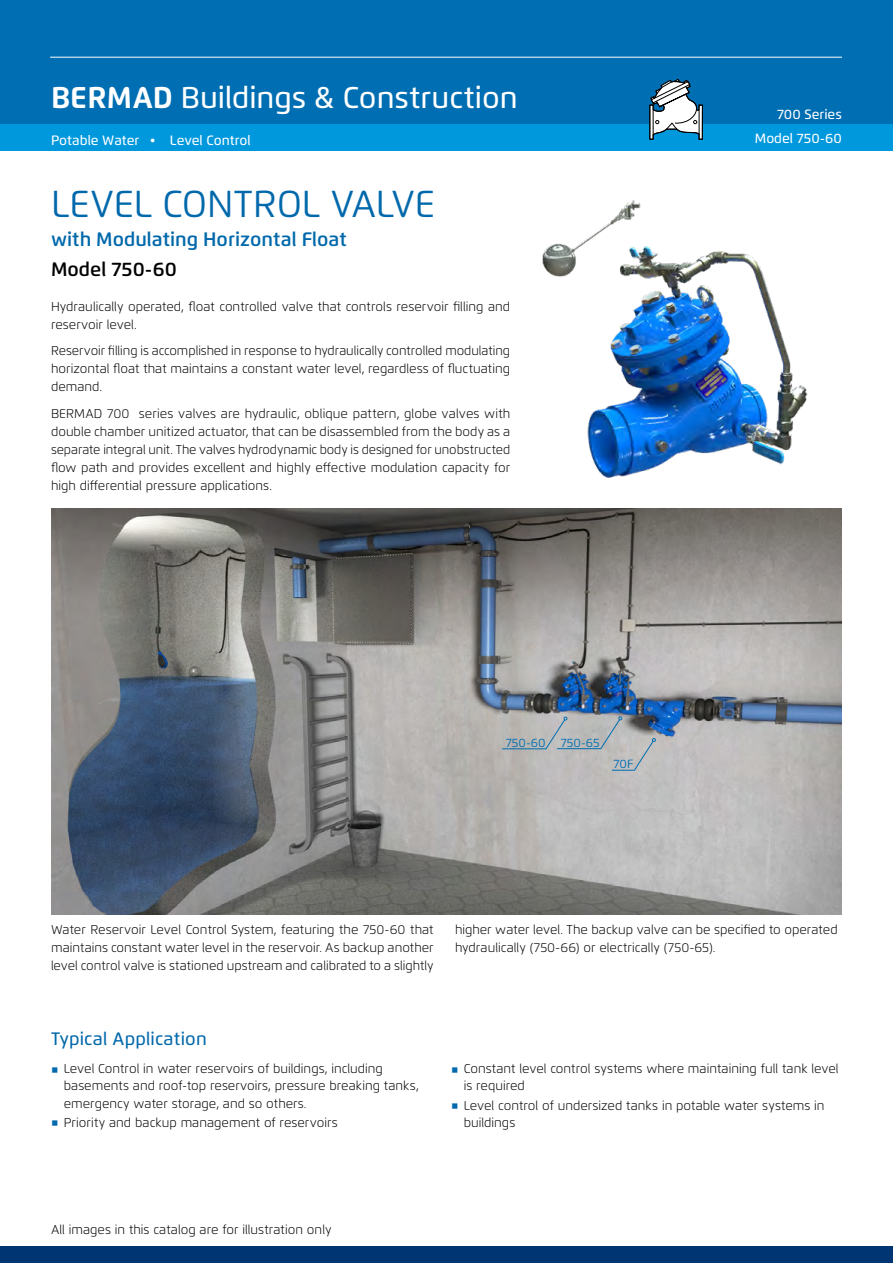
<style>
.page{position:relative;width:893px;height:1263px;background:#fff}
.page>*{position:absolute;margin:0;border:0;box-sizing:border-box;transform-origin:0 0}
.t1{font:37.5px "Flexo";letter-spacing:-.005em;color:#0068ab}
.t2{font:500 30px "Flexo";color:#fff}
.t3{font:600 19.5px "Flexo";color:#0068ab}
.t4{font:600 19.5px "Flexo";color:#000}
.t5{font:500 18px "Flexo";letter-spacing:.01em;color:#0068ab}
.t6{font:500 13.5px "Flexo";color:#fff}
.t7{font:300 12.75px/18px "Flexo";color:#000}
.t8{font:12px "Flexo";letter-spacing:.005em;color:#006eb2}
.s1{font-weight:700}
</style>
<div class="page">
<div style="left:0;top:0;width:893px;height:125px;background:#006eb2"></div>
<div style="left:0;top:125px;width:893px;height:26px;background:#0098dd"></div>
<hr style="left:50px;top:57px;width:792px;height:1px;background:#fff">
<svg style="left:649px;top:79px;width:54px;height:61px"></svg>
<div style="left:699px;top:105px;width:4px;height:35px;border:1px solid #000"></div>
<div style="left:0;top:1247px;width:893px;height:16px;background:#003573"></div>
<hr style="left:892px;top:1193px;width:1px;height:70px;background:#003573">
<hr style="left:874px;top:0;width:19px;height:3px;background:#fff">
<hr style="left:865px;top:3px;width:21px;height:2px;background:#fff">
<img style="left:542px;top:200px;width:266px;height:278px">
<img style="left:51px;top:508px;width:791px;height:406px">
<svg style="left:501px;top:716px;width:155px;height:55px;background:#b2b3b4"></svg>
<h2 class="t2" style="left:51px;top:80px;width:468px"><span class="s1">BERMAD</span> Buildings &amp; Construction</h2>
<p class="t6" style="left:777px;top:106px;width:66px">700 Series</p>
<p class="t6" style="left:51px;top:132px;width:201px">Potable Water • Level Control</p>
<p class="t6" style="left:755px;top:130px;width:89px">Model 750-60</p>
<h1 class="t1" style="left:51px;top:181px;width:385px">LEVEL CONTROL VALVE</h1>
<h3 class="t3" style="left:51px;top:227px;width:297px">with Modulating Horizontal Float</h3>
<h3 class="t4" style="left:51px;top:257px;width:127px">Model 750-60</h3>
<p class="t7" style="left:51px;top:297px;width:461px">Hydraulically operated, float controlled valve that controls reservoir filling and reservoir level.</p>
<p class="t7" style="left:51px;top:342px;width:461px;text-align:justify">Reservoir filling is accomplished in response to hydraulically controlled modulating horizontal float that maintains a constant water level, regardless of fluctuating demand.</p>
<p class="t7" style="left:51px;top:404px;width:461px;text-align:justify">BERMAD 700 series valves are hydraulic, oblique pattern, globe valves with double chamber unitized actuator, that can be disassembled from the body as a separate integral unit. The valves hydrodynamic body is designed for unobstructed flow path and provides excellent and highly effective modulation capacity for high differential pressure applications.</p>
<p class="t8" style="left:506px;top:735px;width:96px">750-60 750-65</p>
<p class="t8" style="left:614px;top:757px;width:21px">70F</p>
<p class="t7" style="left:51px;top:921px;width:384px;text-align:justify">Water Reservoir Level Control System, featuring the 750-60 that maintains constant water level in the reservoir. As backup another level control valve is stationed upstream and calibrated to a slightly</p>
<p class="t7" style="left:455px;top:921px;width:384px">higher water level. The backup valve can be specified to operated hydraulically (750-66) or electrically (750-65).</p>
<h3 class="t5" style="left:51px;top:1028px;width:157px">Typical Application</h3>
<p class="t7" style="left:64px;top:1060px;width:356px;line-height:17.2px">Level Control in water reservoirs of buildings, including basements and roof-top reservoirs, pressure breaking tanks, emergency water storage, and so others.</p>
<p class="t7" style="left:64px;top:1113px;width:275px">Priority and backup management of reservoirs</p>
<p class="t7" style="left:51px;top:1221px;width:282px">All images in this catalog are for illustration only</p>
<p class="t7" style="left:464px;top:1060px;width:376px;line-height:17.2px">Constant level control systems where maintaining full tank level is required</p>
<p class="t7" style="left:464px;top:1097px;width:362px;line-height:17.2px">Level control of undersized tanks in potable water systems in buildings</p>
</div>
